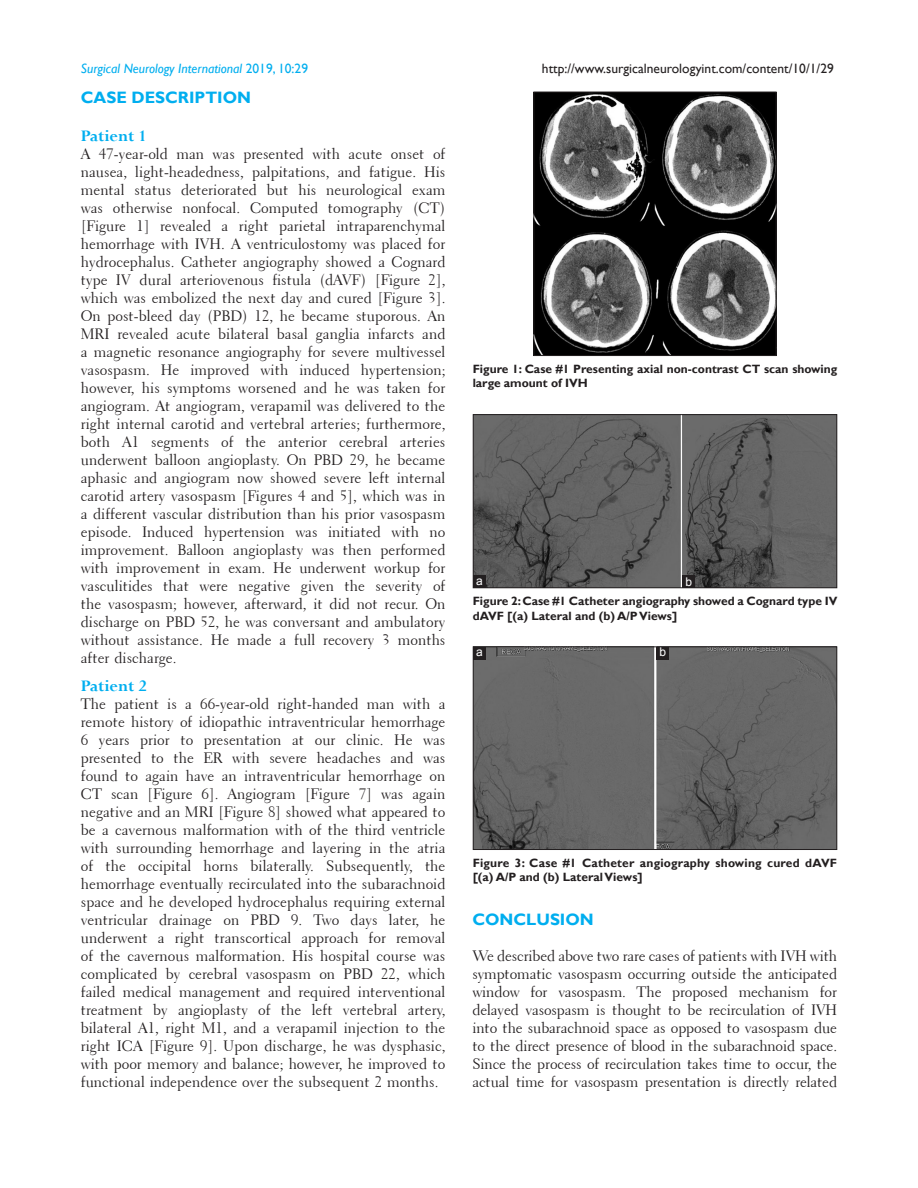
<style>
.page{position:relative;width:918px;height:1188px;background:#fff}
.page>*{position:absolute;margin:0;border:0;box-sizing:border-box;transform-origin:0 0}
.t1{font:700 18px "Perpetua";color:#00aeef}
.t2{font:700 16.5px "Gill Sans";color:#00aeef}
.TX{font:15px/18px "Transitional 521 BT Roman A";color:#231f20;text-align:justify}
.t3{font:13.5px "Gill Sans";color:#231f20}
.t4{font:italic 13.5px "Gill Sans";color:#00aeef}
.FGC{font:700 12px/14.4px "Gill Sans";color:#231f20}
.FGC-2{font:700 12px/14.4px "Gill Sans";letter-spacing:.02em;color:#231f20}
.LABEL{font:12px "Arial";color:#fff}
.s1{font-style:normal}
</style>
<div class="page">
<img style="left:536px;top:94px;width:238px;height:260px">
<div style="left:534px;top:92px;width:242px;height:264px;border:1px solid #231f20"></div>
<img style="left:475px;top:416px;width:360px;height:170px">
<div style="left:473px;top:414px;width:364px;height:174px;border:1px solid #231f20"></div>
<div style="left:682px;top:575px;width:13px;height:13px;background:#231f20"></div>
<div style="left:473px;top:575px;width:13px;height:13px;background:#231f20"></div>
<img style="left:475px;top:649px;width:360px;height:199px">
<div style="left:473px;top:647px;width:364px;height:203px;border:1px solid #231f20"></div>
<div style="left:473px;top:647px;width:13px;height:12px;background:#231f20"></div>
<div style="left:656px;top:647px;width:13px;height:12px;background:#231f20"></div>
<p class="t4" style="left:81px;top:61px;width:229px">Surgical Neurology International <span class="s1">2019, 10:29</span></p>
<p class="t3" style="left:542px;top:61px;width:293px">http://www.surgicalneurologyint.com/content/10/1/29</p>
<h1 class="t2" style="left:81px;top:88px;width:172px">CASE DESCRIPTION</h1>
<h2 class="t1" style="left:81px;top:124px;width:67px">Patient 1</h2>
<p class="TX" style="left:81px;top:145px;width:366px">A 47‑year‑old man was presented with acute onset of nausea, light‑headedness, palpitations, and fatigue. His mental status deteriorated but his neurological exam was otherwise nonfocal. Computed tomography (CT) [Figure 1] revealed a right parietal intraparenchymal hemorrhage with IVH. A ventriculostomy was placed for hydrocephalus. Catheter angiography showed a Cognard type IV dural arteriovenous fistula (dAVF) [Figure 2], which was embolized the next day and cured [Figure 3].<br>On post‑bleed day (PBD) 12, he became stuporous. An MRI revealed acute bilateral basal ganglia infarcts and a magnetic resonance angiography for severe multivessel vasospasm. He improved with induced hypertension; however, his symptoms worsened and he was taken for angiogram. At angiogram, verapamil was delivered to the right internal carotid and vertebral arteries; furthermore, both A1 segments of the anterior cerebral arteries underwent balloon angioplasty. On PBD 29, he became aphasic and angiogram now showed severe left internal carotid artery vasospasm [Figures 4 and 5], which was in a different vascular distribution than his prior vasospasm episode. Induced hypertension was initiated with no improvement. Balloon angioplasty was then performed with improvement in exam. He underwent workup for vasculitides that were negative given the severity of the vasospasm; however, afterward, it did not recur. On discharge on PBD 52, he was conversant and ambulatory without assistance. He made a full recovery 3 months after discharge.</p>
<h2 class="t1" style="left:81px;top:674px;width:67px">Patient 2</h2>
<p class="TX" style="left:81px;top:695px;width:366px">The patient is a 66‑year‑old right‑handed man with a remote history of idiopathic intraventricular hemorrhage 6 years prior to presentation at our clinic. He was presented to the ER with severe headaches and was found to again have an intraventricular hemorrhage on CT scan [Figure 6]. Angiogram [Figure 7] was again negative and an MRI [Figure 8] showed what appeared to be a cavernous malformation with of the third ventricle with surrounding hemorrhage and layering in the atria of the occipital horns bilaterally. Subsequently, the hemorrhage eventually recirculated into the subarachnoid space and he developed hydrocephalus requiring external ventricular drainage on PBD 9. Two days later, he underwent a right transcortical approach for removal of the cavernous malformation. His hospital course was complicated by cerebral vasospasm on PBD 22, which failed medical management and required interventional treatment by angioplasty of the left vertebral artery, bilateral A1, right M1, and a verapamil injection to the right ICA [Figure 9]. Upon discharge, he was dysphasic, with poor memory and balance; however, he improved to functional independence over the subsequent 2 months.</p>
<p class="FGC" style="left:473px;top:362px;width:366px">Figure 1: Case #1 Presenting axial non-contrast CT scan showing large amount of IVH</p>
<p class="LABEL" style="left:476px;top:572px;width:8px">a</p>
<p class="LABEL" style="left:685px;top:573px;width:8px">b</p>
<p class="FGC" style="left:473px;top:594px;width:366px">Figure 2: Case #1 Catheter angiography showed a Cognard type IV dAVF [(a) Lateral and (b) A/P Views]</p>
<p class="LABEL" style="left:476px;top:644px;width:8px">a</p>
<p class="LABEL" style="left:659px;top:644px;width:8px">b</p>
<p class="FGC-2" style="left:473px;top:856px;width:366px">Figure 3: Case #1 Catheter angiography showing cured dAVF [(a) A/P and (b) Lateral Views]</p>
<h1 class="t2" style="left:472px;top:909px;width:123px">CONCLUSION</h1>
<p class="TX" style="left:472px;top:947px;width:366px">We described above two rare cases of patients with IVH with symptomatic vasospasm occurring outside the anticipated window for vasospasm. The proposed mechanism for delayed vasospasm is thought to be recirculation of IVH into the subarachnoid space as opposed to vasospasm due to the direct presence of blood in the subarachnoid space.<br>Since the process of recirculation takes time to occur, the actual time for vasospasm presentation is directly related</p>
</div>
